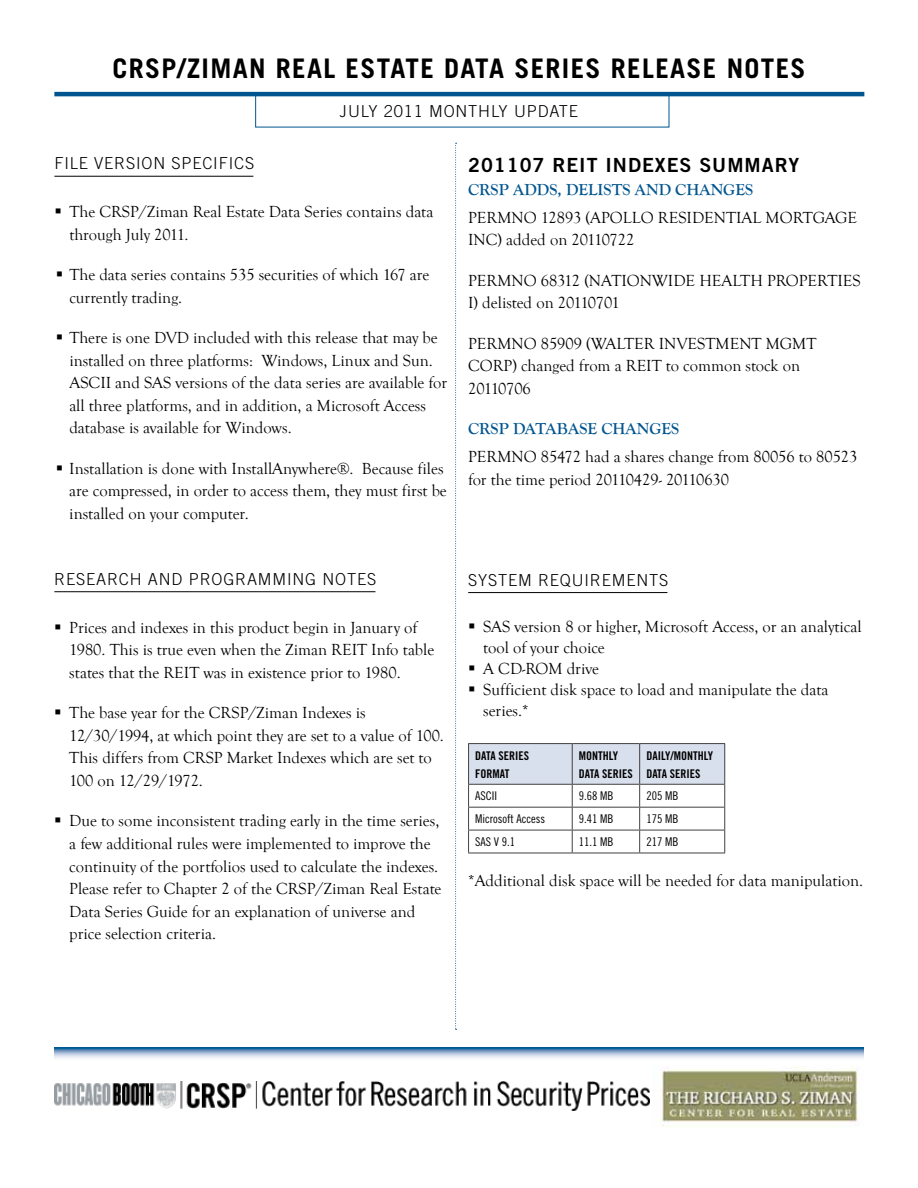
<style>
.page{position:relative;width:918px;height:1188px;background:#fff}
.page>*{position:absolute;margin:0;border:0;box-sizing:border-box;transform-origin:0 0}
.t1{font:700 27px "Trade Gothic";letter-spacing:.05em;color:#000}
.t2{font:19.5px "Trade Gothic Bold Two";letter-spacing:.05em;color:#000}
.t3{font:16.5px/22.5px "Goudy Old Style T";color:#000}
.t4{font:300 16.5px "Trade Gothic";letter-spacing:.05em;color:#000}
.t5{font:700 16.5px "Goudy Old Style T";color:#00558f}
.t6{font:12px "Trade Gothic Cond Eighteen";color:#000}
.t7{font:12px/18px "Trade Gothic Bold Cond Twenty";color:#000}
</style>
<div class="page">
<svg style="left:54px;top:1047px;width:810px;height:11px;background:#8aaccc"></svg>
<hr style="left:54px;top:92px;width:810px;height:4px;background:#00558f">
<svg style="left:455px;top:143px;width:2px;height:887px"></svg>
<img style="left:660px;top:1066px;width:199px;height:61px">
<img style="left:54px;top:1081px;width:595px;height:29px">
<div style="left:255px;top:94px;width:414px;height:33px;border:1px solid #00558f"></div>
<hr style="left:54px;top:176px;width:199px;height:1px;background:#000">
<hr style="left:54px;top:591px;width:321px;height:1px;background:#000">
<hr style="left:468px;top:592px;width:199px;height:1px;background:#000">
<hr style="left:468px;top:743px;width:104px;height:1px;background:#414042">
<hr style="left:572px;top:743px;width:68px;height:1px;background:#414042">
<hr style="left:640px;top:743px;width:85px;height:1px;background:#414042">
<svg style="left:468px;top:744px;width:257px;height:109px"></svg>
<hr style="left:468px;top:853px;width:104px;height:1px;background:#414042">
<hr style="left:572px;top:853px;width:68px;height:1px;background:#414042">
<hr style="left:640px;top:853px;width:85px;height:1px;background:#414042">
<h1 class="t1" style="left:112px;top:52px;width:692px">CRSP/ZIMAN REAL ESTATE DATA SERIES RELEASE NOTES</h1>
<p class="t4" style="left:340px;top:101px;width:240px">JULY 2011 MONTHLY U PDATE</p>
<p class="t4" style="left:54px;top:154px;width:201px">FILE VERSION SPECIFICS</p>
<p class="t3" style="left:69px;top:201px;width:366px">The CRSP/Ziman Real Estate Data Series contains data through July 2011.</p>
<p class="t3" style="left:69px;top:264px;width:361px">The data series contains 535 securities of which 167 are currently trading.</p>
<p class="t3" style="left:69px;top:327px;width:379px">There is one DVD included with this release that may be installed on three platforms: Windows, Linux and Sun.<br>ASCII and SAS versions of the data series are available for all three platforms, and in addition, a Microsoft Access database is available for Windows.</p>
<p class="t3" style="left:69px;top:458px;width:379px">Installation is done with InstallAnywhere®. Because files are compressed, in order to access them, they must first be installed on your computer.</p>
<p class="t4" style="left:54px;top:569px;width:323px">R ESEARCH AND PROGRAMM ING NOTES</p>
<p class="t3" style="left:69px;top:617px;width:367px">Prices and indexes in this product begin in January of<br>1980. This is true even when the Ziman REIT Info table states that the REIT was in existence prior to 1980.</p>
<p class="t3" style="left:69px;top:702px;width:376px">The base year for the CRSP/Ziman Indexes is 12/30/1994, at which point they are set to a value of 100.<br>This differs from CRSP Market Indexes which are set to 100 on 12/29/1972.</p>
<p class="t3" style="left:69px;top:810px;width:374px">Due to some inconsistent trading early in the time series, a few additional rules were implemented to improve the continuity of the portfolios used to calculate the indexes.<br>Please refer to Chapter 2 of the CRSP/Ziman Real Estate Data Series Guide for an explanation of universe and price selection criteria.</p>
<p class="t2" style="left:468px;top:153px;width:332px">201107 REIT INDEXES SUMMARY</p>
<p class="t5" style="left:468px;top:180px;width:284px">CRSP ADDS , DELISTS AND CHANGES</p>
<p class="t3" style="left:468px;top:206px;width:391px">PERMNO 12893 (APOLLO RESIDENTIAL MORTGAGE<br>INC) added on 20110722</p>
<p class="t3" style="left:468px;top:269px;width:394px">PERMNO 68312 (NATIONWIDE HEALTH PROPERTIES<br>I) delisted on 20110701</p>
<p class="t3" style="left:468px;top:332px;width:350px">PERMNO 85909 (WALTER INVESTMENT MGMT<br>CORP) changed from a REIT to common stock on<br>20110706</p>
<p class="t5" style="left:468px;top:419px;width:210px">CRSP DATABASE CHANGES</p>
<p class="t3" style="left:468px;top:446px;width:391px">PERMNO 85472 had a shares change from 80056 to 80523 for the time period 20110429- 20110630</p>
<p class="t4" style="left:468px;top:570px;width:202px">SYSTEM R EQUIREM ENTS</p>
<p class="t3" style="left:483px;top:617px;width:380px;line-height:21px">SAS version 8 or higher, Microsoft Access, or an analytical tool of your choice<br>A CD-ROM drive<br>Sufficient disk space to load and manipulate the data series.*</p>
<p class="t7" style="left:475px;top:746px;width:55px">DATA SERIES<br>FORMAT</p>
<p class="t7" style="left:579px;top:746px;width:55px">MONTHLY<br>DATA SERIES</p>
<p class="t7" style="left:646px;top:746px;width:68px">DAILY/MONTHLY<br>DATA SERIES</p>
<p class="t6" style="left:475px;top:789px;width:23px">ASCII</p>
<p class="t6" style="left:579px;top:789px;width:36px">9.68 MB</p>
<p class="t6" style="left:646px;top:789px;width:33px">205 MB</p>
<p class="t6" style="left:475px;top:812px;width:72px">Microsoft Access</p>
<p class="t6" style="left:579px;top:812px;width:36px">9.41 MB</p>
<p class="t6" style="left:646px;top:812px;width:33px">175 MB</p>
<p class="t6" style="left:475px;top:835px;width:41px">SAS V 9.1</p>
<p class="t6" style="left:579px;top:835px;width:36px">11.1 MB</p>
<p class="t6" style="left:646px;top:835px;width:33px">217 MB</p>
<p class="t3" style="left:468px;top:870px;width:397px">*Additional disk space will be needed for data manipulation.</p>
</div>
